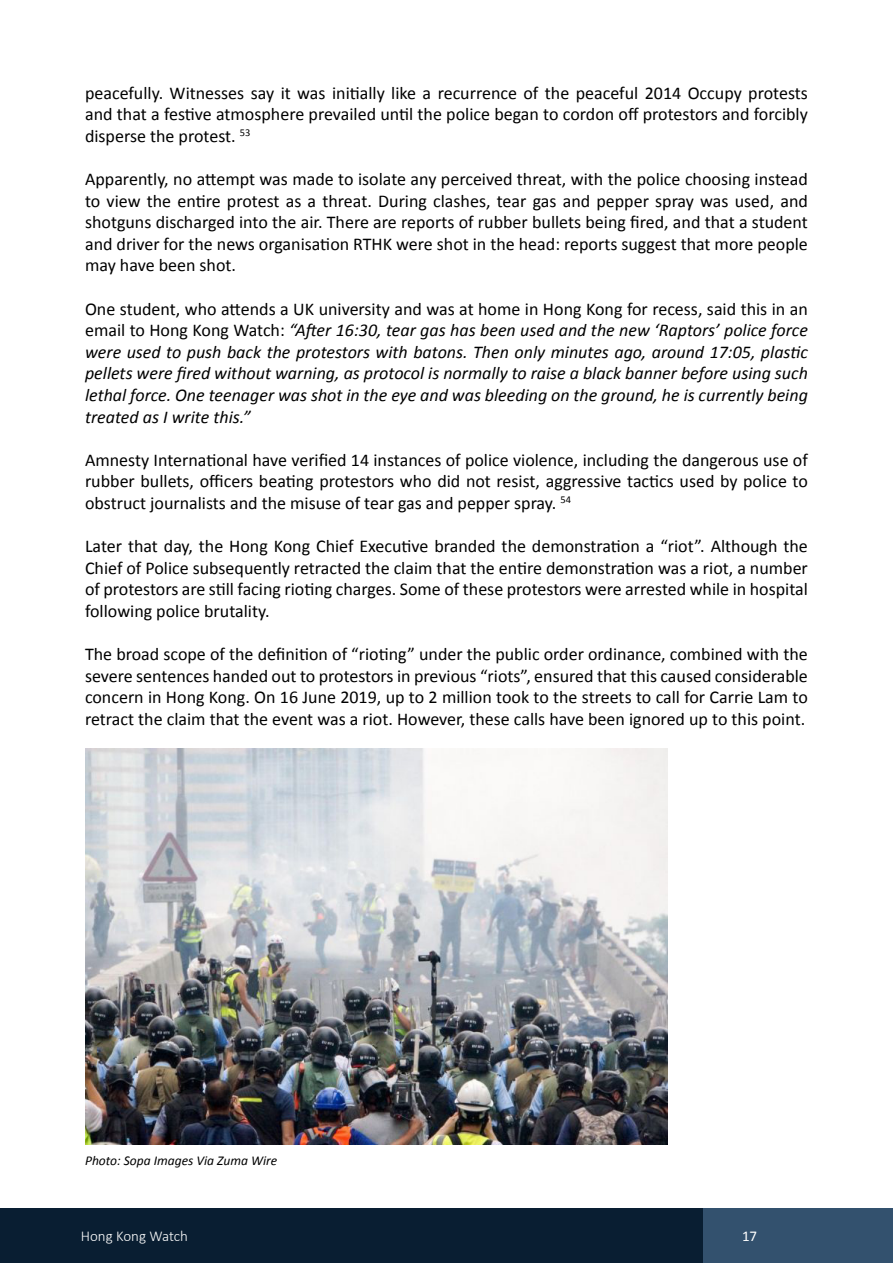
<style>
.page{position:relative;width:893px;height:1263px;background:#fff}
.page>*{position:absolute;margin:0;border:0;box-sizing:border-box;transform-origin:0 0}
.t1{font:18px/21.6px "Calibri";color:#000101;text-align:justify}
.t2{font:italic 18px/21.6px "Calibri";color:#000101;text-align:justify}
.t3{font:300 15px "Calibri";color:#fff}
.t4{font:15px "Calibri";color:#fff}
.t5{font:italic 13.5px "Calibri";color:#000101}
.s1{font-style:normal}
</style>
<div class="page">
<img style="left:85px;top:748px;width:583px;height:396px">
<div style="left:0;top:1208px;width:723px;height:55px;background:#091e32"></div>
<div style="left:704px;top:1208px;width:189px;height:55px;background:#33516e"></div>
<p class="t1" style="left:85px;top:81px;width:724px">peacefully. Witnesses say it was initially like a recurrence of the peaceful 2014 Occupy protests and that a festive atmosphere prevailed until the police began to cordon off protestors and forcibly disperse the protest. <sup>53</sup></p>
<p class="t1" style="left:85px;top:167px;width:724px">Apparently, no attempt was made to isolate any perceived threat, with the police choosing instead to view the entire protest as a threat. During clashes, tear gas and pepper spray was used, and shotguns discharged into the air. There are reports of rubber bullets being fired, and that a student and driver for the news organisation RTHK were shot in the head: reports suggest that more people may have been shot.</p>
<p class="t2" style="left:85px;top:297px;width:724px"><span class="s1">One student, who attends a UK university and was at home in Hong Kong for recess, said this in an email to Hong Kong Watch:</span> “After 16:30, tear gas has been used and the new ‘Raptors’ police force were used to push back the protestors with batons. Then only minutes ago, around 17:05, plastic pellets were fired without warning, as protocol is normally to raise a black banner before using such lethal force. One teenager was shot in the eye and was bleeding on the ground, he is currently being treated as I write this.”</p>
<p class="t1" style="left:85px;top:448px;width:724px">Amnesty International have verified 14 instances of police violence, including the dangerous use of rubber bullets, officers beating protestors who did not resist, aggressive tactics used by police to obstruct journalists and the misuse of tear gas and pepper spray. <sup>54</sup></p>
<p class="t1" style="left:85px;top:535px;width:724px">Later that day, the Hong Kong Chief Executive branded the demonstration a “riot”. Although the Chief of Police subsequently retracted the claim that the entire demonstration was a riot, a number of protestors are still facing rioting charges. Some of these protestors were arrested while in hospital following police brutality.</p>
<p class="t1" style="left:85px;top:643px;width:724px">The broad scope of the definition of “rioting” under the public order ordinance, combined with the severe sentences handed out to protestors in previous “riots”, ensured that this caused considerable concern in Hong Kong. On 16 June 2019, up to 2 million took to the streets to call for Carrie Lam to retract the claim that the event was a riot. However, these calls have been ignored up to this point.</p>
<p class="t5" style="left:85px;top:1151px;width:194px">Photo: Sopa Images Via Zuma Wire</p>
<p class="t3" style="left:81px;top:1226px;width:109px">Hong Kong Watch</p>
<p class="t4" style="left:742px;top:1226px;width:17px">17</p>
</div>
